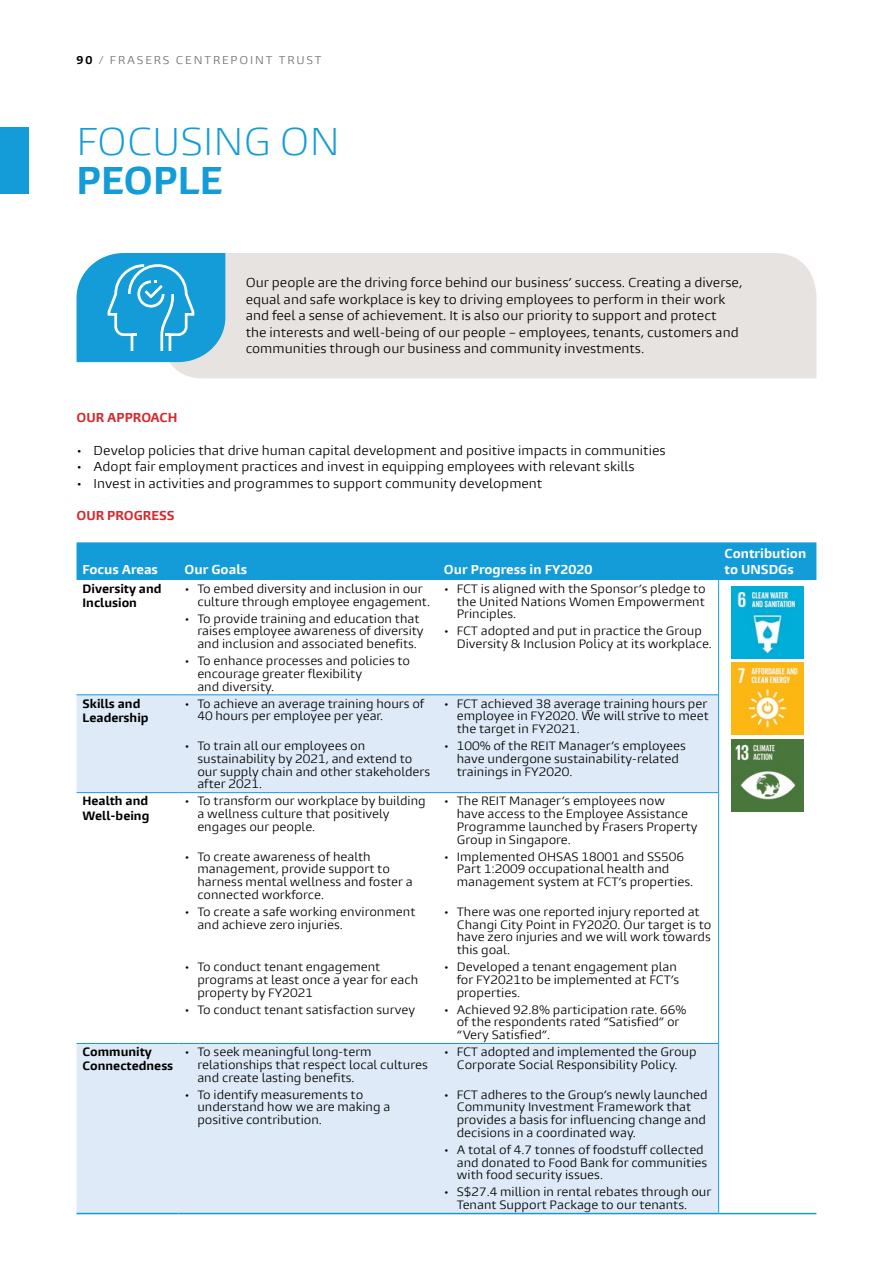
<style>
.page{position:relative;width:893px;height:1263px;background:#fff}
.page>*{position:absolute;margin:0;border:0;box-sizing:border-box;transform-origin:0 0}
.t1{font:300 36px "Burlingame Pro";color:#139cd8}
.t2{font:700 36px "Burlingame Pro";color:#139cd8}
.t3{font:12px/16.5px "Burlingame Pro";color:#000}
.t4{font:700 12px/16.5px "Burlingame Pro";color:#fff}
.t5{font:700 12px "Burlingame Pro";color:#d52a2f}
.t6{font:11.25px/12.8px "Burlingame Pro";color:#000}
.t7{font:700 11.25px/14.2px "Burlingame Pro";color:#000}
.t8{font:10.5px "Burlingame Pro";letter-spacing:.18em;color:#6d6e71}
.s1{font-weight:700;color:#000}
</style>
<div class="page">
<div style="left:161px;top:253px;width:655px;height:125px;background:#e7e3e1"></div>
<div style="left:0;top:128px;width:29px;height:66px;background:#139cd8"></div>
<div style="left:77px;top:542px;width:739px;height:38px;background:#139cd8"></div>
<svg style="left:77px;top:695px;width:641px;height:518px;fill:#deeaf7"></svg>
<hr style="left:77px;top:694px;width:102px;height:1px;background:#139cd8">
<hr style="left:179px;top:694px;width:259px;height:1px;background:#139cd8">
<hr style="left:438px;top:694px;width:281px;height:1px;background:#139cd8">
<hr style="left:77px;top:792px;width:102px;height:1px;background:#139cd8">
<hr style="left:179px;top:792px;width:259px;height:1px;background:#139cd8">
<hr style="left:438px;top:792px;width:280px;height:1px;background:#139cd8">
<hr style="left:77px;top:1043px;width:102px;height:1px;background:#139cd8">
<hr style="left:179px;top:1043px;width:259px;height:1px;background:#139cd8">
<hr style="left:438px;top:1043px;width:280px;height:1px;background:#139cd8">
<hr style="left:77px;top:1213px;width:102px;height:1px;background:#139cd8">
<hr style="left:179px;top:1213px;width:259px;height:1px;background:#139cd8">
<hr style="left:438px;top:1213px;width:281px;height:1px;background:#139cd8">
<hr style="left:719px;top:1213px;width:97px;height:1px;background:#139cd8">
<hr style="left:718px;top:580px;width:1px;height:115px;background:#139cd8">
<hr style="left:718px;top:695px;width:1px;height:98px;background:#139cd8">
<hr style="left:718px;top:793px;width:1px;height:250px;background:#139cd8">
<hr style="left:718px;top:1043px;width:1px;height:170px;background:#139cd8">
<img style="left:731px;top:586px;width:73px;height:72px">
<img style="left:731px;top:662px;width:73px;height:73px">
<img style="left:731px;top:739px;width:73px;height:72px">
<svg style="left:77px;top:253px;width:148px;height:109px"></svg>
<p class="t8" style="left:77px;top:53px;width:246px"><span class="s1">90</span> / FRASERS CENTREPOINT TRUST</p>
<h1 class="t1" style="left:77px;top:119px;width:265px">FOCUSING ON</h1>
<h1 class="t2" style="left:77px;top:158px;width:148px">PEOPLE</h1>
<p class="t3" style="left:246px;top:275px;width:498px">Our people are the driving force behind our business’ success. Creating a diverse, equal and safe workplace is key to driving employees to perform in their work and feel a sense of achievement. It is also our priority to support and protect<br>the interests and well-being of our people – employees, tenants, customers and communities through our business and community investments.</p>
<p class="t5" style="left:77px;top:409px;width:102px">OUR APPROACH</p>
<p class="t3" style="left:77px;top:442px;width:591px">• Develop policies that drive human capital development and positive impacts in communities</p>
<p class="t3" style="left:77px;top:458px;width:560px">• Adopt fair employment practices and invest in equipping employees with relevant skills</p>
<p class="t3" style="left:77px;top:475px;width:467px">• Invest in activities and programmes to support community development</p>
<p class="t5" style="left:77px;top:508px;width:99px">OUR PROGRESS</p>
<p class="t4" style="left:83px;top:561px;width:77px">Focus Areas</p>
<p class="t4" style="left:185px;top:561px;width:64px">Our Goals</p>
<p class="t4" style="left:444px;top:561px;width:150px">Our Progress in FY2020</p>
<p class="t7" style="left:83px;top:581px;width:81px">Diversity and<br>Inclusion</p>
<p class="t6" style="left:197px;top:582px;width:234px;text-indent:-13px">• To embed diversity and inclusion in our culture through employee engagement.</p>
<p class="t6" style="left:197px;top:612px;width:228px;text-indent:-13px">• To provide training and education that raises employee awareness of diversity and inclusion and associated benefits.</p>
<p class="t6" style="left:197px;top:654px;width:214px;text-indent:-13px">• To enhance processes and policies to encourage greater flexibility<br>and diversity.</p>
<p class="t7" style="left:83px;top:696px;width:68px">Skills and<br>Leadership</p>
<p class="t6" style="left:197px;top:697px;width:228px;text-indent:-13px">• To achieve an average training hours of<br>40 hours per employee per year.</p>
<p class="t6" style="left:197px;top:740px;width:234px;text-indent:-13px">• To train all our employees on sustainability by 2021, and extend to our supply chain and other stakeholders after 2021.</p>
<p class="t7" style="left:83px;top:794px;width:68px">Health and<br>Well-being</p>
<p class="t6" style="left:197px;top:795px;width:230px;text-indent:-13px">• To transform our workplace by building a wellness culture that positively engages our people.</p>
<p class="t6" style="left:197px;top:850px;width:217px;text-indent:-13px">• To create awareness of health management, provide support to harness mental wellness and foster a connected workforce.</p>
<p class="t6" style="left:197px;top:905px;width:220px;text-indent:-13px">• To create a safe working environment and achieve zero injuries.</p>
<p class="t6" style="left:197px;top:961px;width:222px;text-indent:-13px">• To conduct tenant engagement programs at least once a year for each property by FY2021</p>
<p class="t6" style="left:185px;top:1003px;width:232px">• To conduct tenant satisfaction survey</p>
<p class="t7" style="left:83px;top:1045px;width:92px">Community<br>Connectedness</p>
<p class="t6" style="left:197px;top:1046px;width:232px;text-indent:-13px">• To seek meaningful long-term relationships that respect local cultures and create lasting benefits.</p>
<p class="t6" style="left:197px;top:1088px;width:194px;text-indent:-13px">• To identify measurements to understand how we are making a positive contribution.</p>
<p class="t6" style="left:457px;top:582px;width:251px;text-align:justify;text-indent:-13px">• FCT is aligned with the Sponsor’s pledge to the United Nations Women Empowerment Principles.</p>
<p class="t6" style="left:457px;top:625px;width:257px;text-indent:-13px">• FCT adopted and put in practice the Group<br>Diversity &amp; Inclusion Policy at its workplace.</p>
<p class="t6" style="left:457px;top:697px;width:254px;text-indent:-13px">• FCT achieved 38 average training hours per employee in FY2020. We will strive to meet the target in FY2021.</p>
<p class="t6" style="left:457px;top:740px;width:231px;text-indent:-13px">• 100% of the REIT Manager’s employees have undergone sustainability-related trainings in FY2020.</p>
<p class="t6" style="left:457px;top:795px;width:242px;text-indent:-13px">• The REIT Manager’s employees now<br>have access to the Employee Assistance Programme launched by Frasers Property Group in Singapore.</p>
<p class="t6" style="left:457px;top:850px;width:238px;text-indent:-13px">• Implemented OHSAS 18001 and SS506<br>Part 1:2009 occupational health and management system at FCT’s properties.</p>
<p class="t6" style="left:457px;top:905px;width:256px;text-indent:-13px">• There was one reported injury reported at Changi City Point in FY2020. Our target is to have zero injuries and we will work towards this goal.</p>
<p class="t6" style="left:457px;top:961px;width:224px;text-indent:-13px">• Developed a tenant engagement plan for FY2021to be implemented at FCT’s properties.</p>
<p class="t6" style="left:457px;top:1003px;width:231px;text-indent:-13px">• Achieved 92.8% participation rate. 66% of the respondents rated “Satisfied” or “Very Satisfied”.</p>
<p class="t6" style="left:444px;top:1046px;width:254px;text-align:center">• FCT adopted and implemented the Group<br>Corporate Social Responsibility Policy.</p>
<p class="t6" style="left:457px;top:1088px;width:252px;text-indent:-13px">• FCT adheres to the Group’s newly launched Community Investment Framework that provides a basis for influencing change and decisions in a coordinated way.</p>
<p class="t6" style="left:457px;top:1143px;width:252px;text-indent:-13px">• A total of 4.7 tonnes of foodstuff collected and donated to Food Bank for communities with food security issues.</p>
<p class="t6" style="left:457px;top:1186px;width:256px;text-indent:-13px">• S$27.4 million in rental rebates through our<br>Tenant Support Package to our tenants.</p>
<p class="t4" style="left:725px;top:545px;width:83px">Contribution to UNSDGs</p>
</div>
